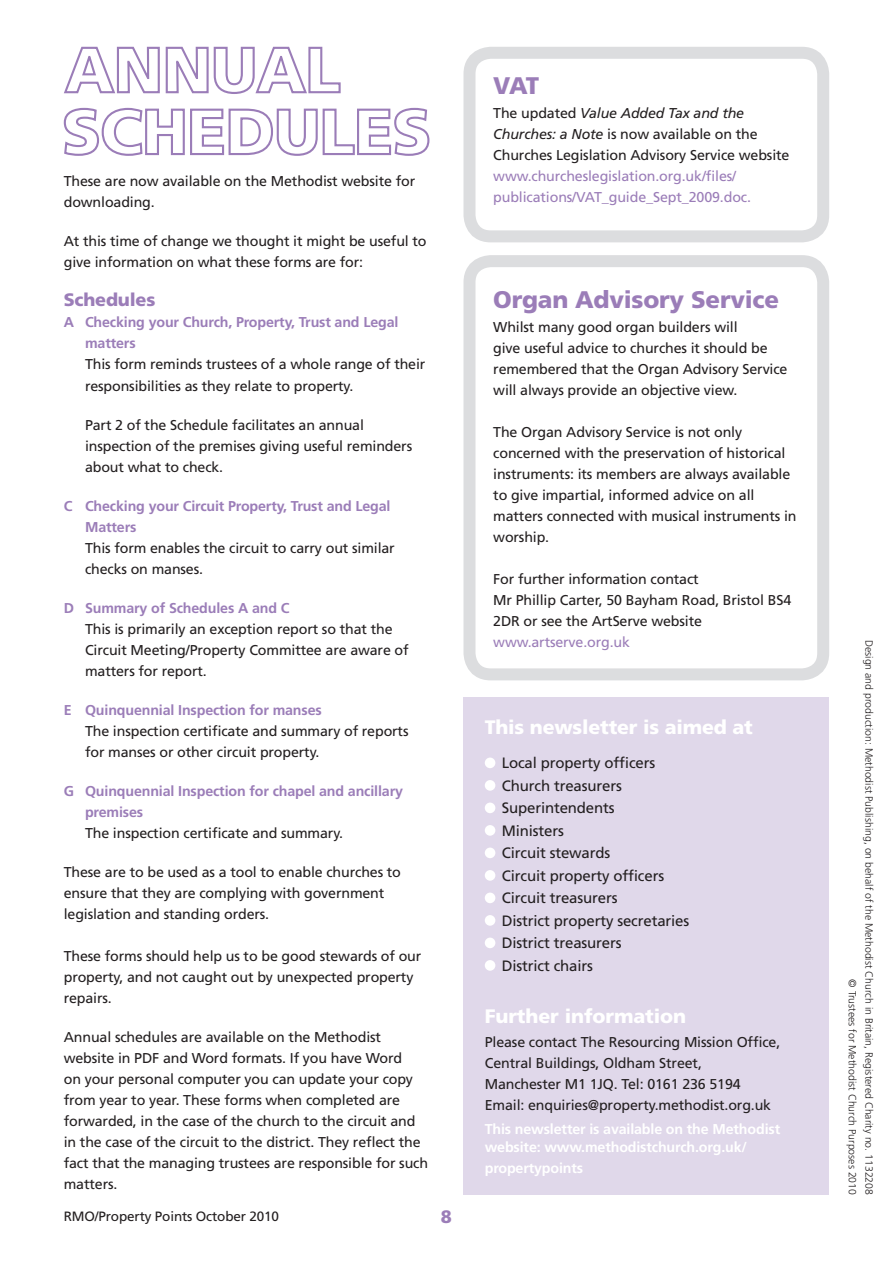
<style>
.page{position:relative;width:893px;height:1263px;background:#fff}
.page>*{position:absolute;margin:0;border:0;box-sizing:border-box;transform-origin:0 0}
.t1{font:900 24px "Frutiger";letter-spacing:-.01em;color:#9b7db8}
.t2{font:900 19.5px "Frutiger";letter-spacing:-.01em;color:#fff}
.t3{font:900 18px "Frutiger";letter-spacing:-.01em;color:#9b7db8}
.t4{font:15px/22.5px "Frutiger";letter-spacing:-.01em;color:#231f20}
.t5{font:14.25px/21px "Frutiger";letter-spacing:-.01em;color:#231f20}
.t6{font:700 14.25px/21px "Frutiger";letter-spacing:-.01em;color:#9b7db8}
.t7{font:14.25px/21px "Frutiger";letter-spacing:-.01em;color:#9b7db8}
.t8{font:700 14.25px/18px "Frutiger";letter-spacing:-.01em;color:#fff}
.t9{font:13.5px "Frutiger";letter-spacing:-.01em;color:#231f20}
.t10{font:300 10.5px/16.5px "Frutiger";color:#231f20;text-align:right}
.s1{font-style:italic}
</style>
<div class="page">
<div style="left:463px;top:255px;width:366px;height:425px;border:12px solid #dcdddf;border-radius:21px"></div>
<div style="left:463px;top:697px;width:366px;height:498px;background:#e0d8ea"></div>
<div style="left:485px;top:757px;width:10px;height:11px;background:#fff;border-radius:50%"></div>
<div style="left:485px;top:780px;width:10px;height:11px;background:#fff;border-radius:50%"></div>
<div style="left:485px;top:802px;width:10px;height:11px;background:#fff;border-radius:50%"></div>
<div style="left:485px;top:825px;width:10px;height:11px;background:#fff;border-radius:50%"></div>
<div style="left:485px;top:847px;width:10px;height:11px;background:#fff;border-radius:50%"></div>
<div style="left:485px;top:870px;width:10px;height:11px;background:#fff;border-radius:50%"></div>
<div style="left:485px;top:892px;width:10px;height:11px;background:#fff;border-radius:50%"></div>
<div style="left:485px;top:915px;width:10px;height:11px;background:#fff;border-radius:50%"></div>
<div style="left:485px;top:937px;width:10px;height:11px;background:#fff;border-radius:50%"></div>
<div style="left:485px;top:960px;width:10px;height:11px;background:#fff;border-radius:50%"></div>
<div style="left:463px;top:47px;width:366px;height:195px;border:12px solid #dcdddf;border-radius:21px"></div>
<svg style="left:63px;top:107px;width:367px;height:49px"></svg>
<svg style="left:64px;top:46px;width:277px;height:48px"></svg>
<p class="t5" style="left:64px;top:171px;width:353px">These are now available on the Methodist website for downloading.</p>
<p class="t5" style="left:64px;top:231px;width:364px">At this time of change we thought it might be useful to give information on what these forms are for:</p>
<p class="t3" style="left:64px;top:289px;width:93px">Schedules</p>
<p class="t6" style="left:85px;top:312px;width:315px;text-indent:-21px">A Checking your Church, Property, Trust and Legal matters</p>
<p class="t5" style="left:85px;top:354px;width:342px">This form reminds trustees of a whole range of their responsibilities as they relate to property.</p>
<p class="t5" style="left:85px;top:414px;width:329px">Part 2 of the Schedule facilitates an annual inspection of the premises giving useful reminders about what to check.</p>
<p class="t6" style="left:85px;top:495px;width:307px;text-indent:-21px">C Checking your Circuit Property, Trust and Legal<br>Matters</p>
<p class="t5" style="left:85px;top:537px;width:311px">This form enables the circuit to carry out similar checks on manses.</p>
<p class="t6" style="left:64px;top:597px;width:227px">D Summary of Schedules A and C</p>
<p class="t5" style="left:85px;top:618px;width:325px">This is primarily an exception report so that the<br>Circuit Meeting/Property Committee are aware of matters for report.</p>
<p class="t6" style="left:64px;top:699px;width:260px">E Quinquennial Inspection for manses</p>
<p class="t5" style="left:85px;top:720px;width:325px">The inspection certificate and summary of reports for manses or other circuit property.</p>
<p class="t6" style="left:85px;top:780px;width:319px;text-indent:-21px">G Quinquennial Inspection for chapel and ancillary premises</p>
<p class="t5" style="left:85px;top:822px;width:260px">The inspection certificate and summary.</p>
<p class="t5" style="left:64px;top:861px;width:339px">These are to be used as a tool to enable churches to ensure that they are complying with government legislation and standing orders.</p>
<p class="t5" style="left:64px;top:945px;width:359px">These forms should help us to be good stewards of our property, and not caught out by unexpected property repairs.</p>
<p class="t5" style="left:64px;top:1026px;width:366px">Annual schedules are available on the Methodist website in PDF and Word formats. If you have Word<br>on your personal computer you can update your copy from year to year. These forms when completed are forwarded, in the case of the church to the circuit and in the case of the circuit to the district. They reflect the fact that the managing trustees are responsible for such matters.</p>
<p class="t9" style="left:64px;top:1209px;width:217px">RMO/Property Points October 2010</p>
<p class="t3" style="left:441px;top:1206px;width:13px">8</p>
<h1 class="t1" style="left:493px;top:71px;width:32px">VAT</h1>
<p class="t5" style="left:493px;top:102px;width:298px">The updated <span class="s1">Value Added Tax and the<br>Churches: a Note</span> is now available on the<br>Churches Legislation Advisory Service website</p>
<p class="t7" style="left:493px;top:165px;width:259px">www.churcheslegislation.org.uk/files/ publications/VAT_guide_Sept_2009.doc.</p>
<h1 class="t1" style="left:493px;top:285px;width:287px">Organ Advisory Service</h1>
<p class="t5" style="left:493px;top:317px;width:296px">Whilst many good organ builders will<br>give useful advice to churches it should be remembered that the Organ Advisory Service will always provide an objective view.</p>
<p class="t5" style="left:493px;top:422px;width:305px">The Organ Advisory Service is not only concerned with the preservation of historical instruments: its members are always available to give impartial, informed advice on all matters connected with musical instruments in worship.</p>
<p class="t5" style="left:493px;top:569px;width:299px">For further information contact<br>Mr Phillip Carter, 50 Bayham Road, Bristol BS4<br>2DR or see the ArtServe website</p>
<p class="t7" style="left:493px;top:632px;width:138px">www.artserve.org.uk</p>
<h2 class="t2" style="left:485px;top:715px;width:270px">This newsletter is aimed at</h2>
<p class="t4" style="left:502px;top:752px;width:189px">Local property officers<br>Church treasurers<br>Superintendents<br>Ministers<br>Circuit stewards<br>Circuit property officers<br>Circuit treasurers<br>District property secretaries<br>District treasurers<br>District chairs</p>
<h2 class="t2" style="left:485px;top:1005px;width:203px">Further information</h2>
<p class="t5" style="left:485px;top:1032px;width:297px">Please contact The Resourcing Mission Office, Central Buildings, Oldham Street, Manchester M1 1JQ. Tel: 0161 236 5194<br>Email: enquiries@property.methodist.org.uk</p>
<p class="t8" style="left:485px;top:1120px;width:297px">This newsletter is available on the Methodist website: www.methodistchurch.org.uk/</p>
<p class="t8" style="left:485px;top:1159px;width:100px">propertypoints</p>
<p class="t10" style="left:877px;top:640px;width:556px;rotate:90deg">Design and production: Methodist Publishing, on behalf of the Methodist Church in Britain, Registered Charity no. 1132208 © Trustees for Methodist Church Purposes 2010</p>
</div>
